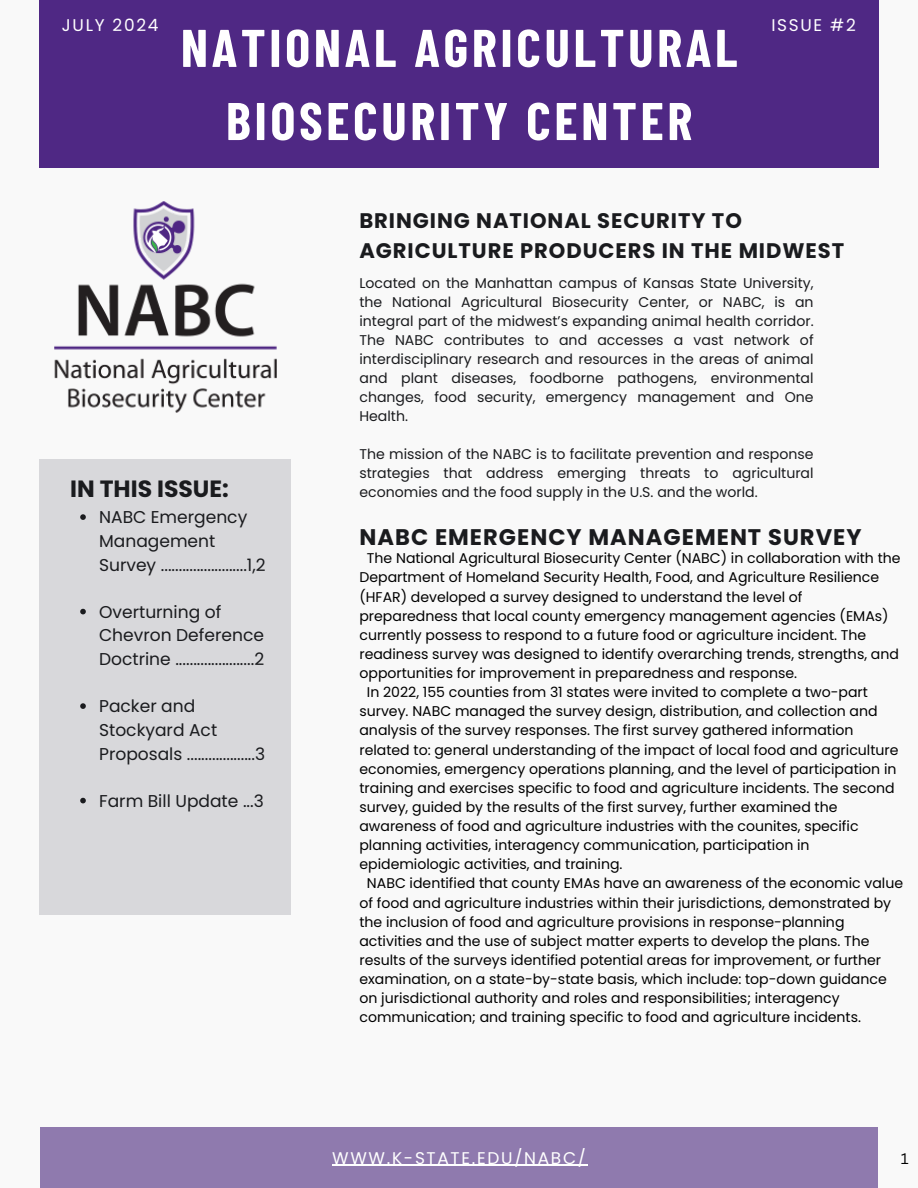
<style>
.page{position:relative;width:918px;height:1188px;background:#f9f9f9}
.page>*{position:absolute;margin:0;border:0;box-sizing:border-box;transform-origin:0 0}
.t1{font:700 52.95px/73.2px "Barlow Condensed";letter-spacing:.07em;color:#fff;text-align:center}
.t2{font:700 23.55px "Poppins";color:#1a1b1e}
.t3{font:700 22.5px "Poppins";letter-spacing:.045em;color:#1a1b1e}
.t4{font:700 21px/29.2px "Poppins";letter-spacing:.045em;color:#1a1b1e}
.t5{font:17.1px/23.7px "Poppins";color:#1a1b1e}
.t6{font:16.95px "Poppins";letter-spacing:.1em;color:#fff}
.t7{font:14.85px "Canva Sans";color:#000}
.t8{font:14.1px/19.2px "Poppins";color:#000}
.t9{font:14.1px/19px "Poppins";color:#1a1b1e;text-align:justify}
</style>
<div class="page">
<img style="left:54px;top:201px;width:223px;height:212px">
<div style="left:39px;top:459px;width:252px;height:456px;background:#d8d8db"></div>
<div style="left:40px;top:1127px;width:838px;height:61px;background:#8f7aae"></div>
<div style="left:39px;top:0;width:839px;height:167px;background:#4f2884"></div>
<hr style="left:332px;top:1165px;width:256px;height:1px;background:#fff">
<svg style="left:80px;top:514px;width:6px;height:6px"></svg>
<svg style="left:80px;top:609px;width:6px;height:5px"></svg>
<svg style="left:80px;top:703px;width:6px;height:6px"></svg>
<svg style="left:80px;top:798px;width:6px;height:5px"></svg>
<h4 class="t6" style="left:62px;top:13px;width:98px">JULY 2024</h4>
<h1 class="t6" style="left:771px;top:13px;width:86px">ISSUE #2</h1>
<h4 class="t1" style="left:181px;top:9px;width:558px">NATIONAL AGRICULTURAL<br>BIOSECURITY CENTER</h4>
<h2 class="t2" style="left:70px;top:473px;width:160px">IN THIS ISSUE:</h2>
<p class="t5" style="left:99px;top:505px;width:168px">NABC Emergency<br>Management<br>Survey ........................1,2</p>
<p class="t5" style="left:99px;top:600px;width:167px">Overturning of<br>Chevron Deference<br>Doctrine ......................2</p>
<p class="t5" style="left:99px;top:694px;width:168px">Packer and<br>Stockyard Act<br>Proposals ...................3</p>
<p class="t5" style="left:99px;top:789px;width:166px">Farm Bill Update ...3</p>
<p class="t4" style="left:359px;top:207px;width:486px">BRINGING NATIONAL SECURITY TO<br>AGRICULTURE PRODUCERS IN THE MIDWEST</p>
<h3 class="t9" style="left:359px;top:273px;width:456px">Located on the Manhattan campus of Kansas State University, the National Agricultural Biosecurity Center, or NABC, is an integral part of the midwest’s expanding animal health corridor.<br>The NABC contributes to and accesses a vast network of interdisciplinary research and resources in the areas of animal and plant diseases, foodborne pathogens, environmental changes, food security, emergency management and One Health.</h3>
<p class="t9" style="left:359px;top:445px;width:456px">The mission of the NABC is to facilitate prevention and response strategies that address emerging threats to agricultural economies and the food supply in the U.S. and the world.</p>
<h2 class="t3" style="left:359px;top:521px;width:504px">NABC EMERGENCY MANAGEMENT SURVEY</h2>
<p class="t8" style="left:359px;top:549px;width:543px;text-indent:8px">The National Agricultural Biosecurity Center (NABC) in collaboration with the Department of Homeland Security Health, Food, and Agriculture Resilience (HFAR) developed a survey designed to understand the level of preparedness that local county emergency management agencies (EMAs) currently possess to respond to a future food or agriculture incident. The readiness survey was designed to identify overarching trends, strengths, and opportunities for improvement in preparedness and response.</p>
<p class="t8" style="left:359px;top:683px;width:541px;text-indent:8px">In 2022, 155 counties from 31 states were invited to complete a two-part survey. NABC managed the survey design, distribution, and collection and analysis of the survey responses. The first survey gathered information related to: general understanding of the impact of local food and agriculture economies, emergency operations planning, and the level of participation in training and exercises specific to food and agriculture incidents. The second survey, guided by the results of the first survey, further examined the awareness of food and agriculture industries with the counites, specific planning activities, interagency communication, participation in epidemiologic activities, and training.</p>
<h4 class="t8" style="left:359px;top:874px;width:545px;text-indent:8px">NABC identified that county EMAs have an awareness of the economic value of food and agriculture industries within their jurisdictions, demonstrated by the inclusion of food and agriculture provisions in response-planning activities and the use of subject matter experts to develop the plans. The results of the surveys identified potential areas for improvement, or further examination, on a state-by-state basis, which include: top-down guidance on jurisdictional authority and roles and responsibilities; interagency communication; and training specific to food and agriculture incidents.</h4>
<p class="t6" style="left:332px;top:1146px;width:255px">WWW.K-STATE.EDU/NABC/</p>
<p class="t7" style="left:901px;top:1148px;width:9px">1</p>
</div>
